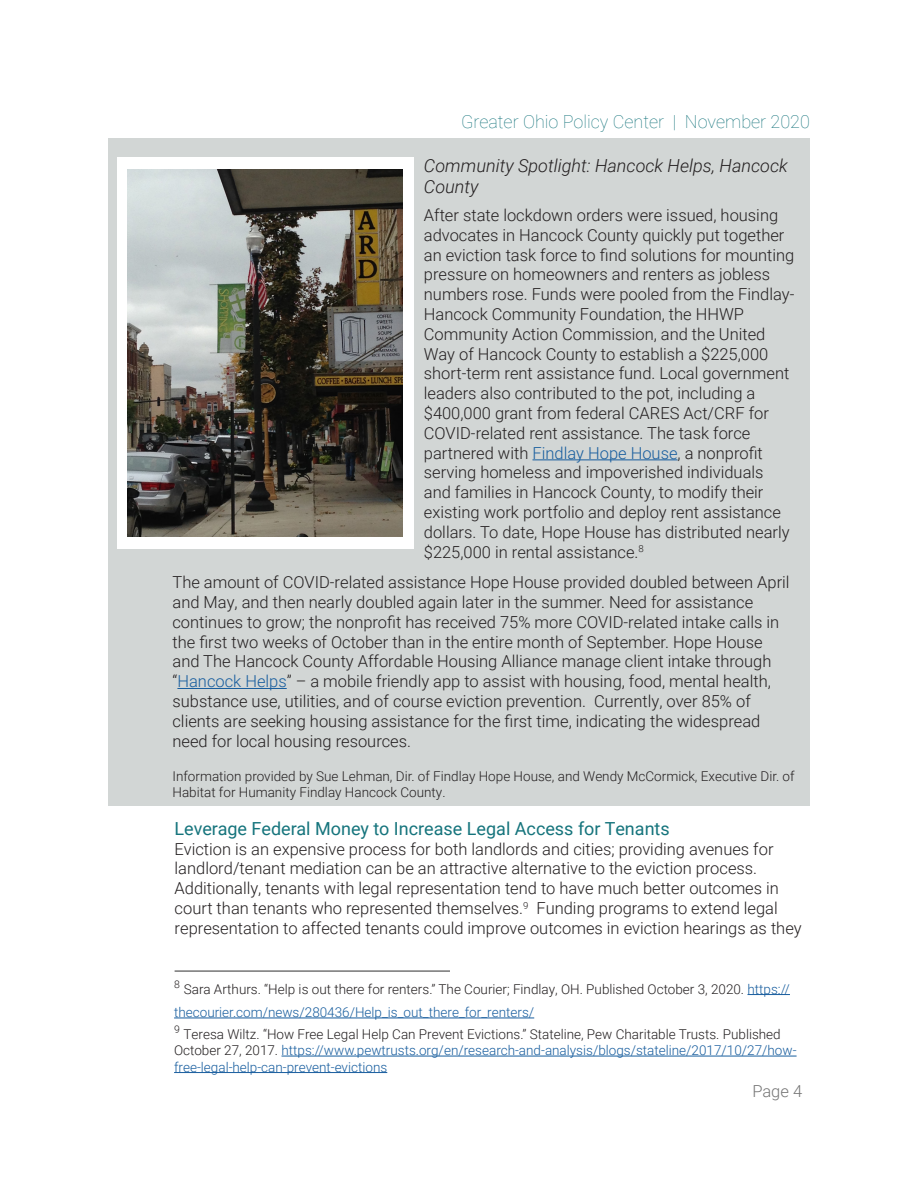
<style>
.page{position:relative;width:918px;height:1188px;background:#fff}
.page>*{position:absolute;margin:0;border:0;box-sizing:border-box;transform-origin:0 0}
.t1{font:18px "Roboto";color:#15747c}
.t2{font:italic 300 18px/21px "Roboto";color:#231f20}
.t3{font:100 18px "Roboto";color:#15747c}
.t4{font:300 16.5px/19.8px "Roboto";color:#231f20}
.t5{font:300 16.5px "Roboto";color:#757575}
.t6{font:300 13.5px/16.2px "Roboto";color:#231f20}
.t7{font:300 13.5px/16.5px "Roboto";color:#175d9e}
.s1{color:#175d9e}
.s2{color:#231f20}
</style>
<div class="page">
<div style="left:108px;top:138px;width:702px;height:668px;background:#d2d6d5"></div>
<hr style="left:532px;top:459px;width:146px;height:1px;background:#175d9e">
<hr style="left:177px;top:688px;width:110px;height:1px;background:#175d9e">
<div style="left:117px;top:157px;width:297px;height:392px;background:#fff"></div>
<img style="left:128px;top:170px;width:275px;height:366px">
<hr style="left:747px;top:994px;width:43px;height:1px;background:#175d9e">
<hr style="left:174px;top:1018px;width:360px;height:1px;background:#175d9e">
<hr style="left:282px;top:1056px;width:515px;height:1px;background:#175d9e">
<hr style="left:174px;top:1072px;width:213px;height:1px;background:#175d9e">
<hr style="left:175px;top:970px;width:275px;height:2px;background:#757575">
<p class="t3" style="left:461px;top:109px;width:350px">Greater Ohio Policy Center | November 2020</p>
<p class="t2" style="left:424px;top:154px;width:365px">Community Spotlight: Hancock Helps, Hancock<br>County</p>
<p class="t4" style="left:424px;top:205px;width:372px">After state lockdown orders were issued, housing advocates in Hancock County quickly put together an eviction task force to find solutions for mounting pressure on homeowners and renters as jobless numbers rose. Funds were pooled from the Findlay-Hancock Community Foundation, the HHWP Community Action Commission, and the United Way of Hancock County to establish a $225,000 short-term rent assistance fund. Local government leaders also contributed to the pot, including a $400,000 grant from federal CARES Act/CRF for COVID-related rent assistance. The task force partnered with <span class="s1">Findlay Hope House</span>, a nonprofit serving homeless and impoverished individuals and families in Hancock County, to modify their existing work portfolio and deploy rent assistance dollars. To date, Hope House has distributed nearly $225,000 in rental assistance.<sup>8</sup></p>
<p class="t4" style="left:172px;top:572px;width:619px">The amount of COVID-related assistance Hope House provided doubled between April and May, and then nearly doubled again later in the summer. Need for assistance continues to grow; the nonprofit has received 75% more COVID-related intake calls in the first two weeks of October than in the entire month of September. Hope House and The Hancock County Affordable Housing Alliance manage client intake through “<span class="s1">Hancock Helps</span>” – a mobile friendly app to assist with housing, food, mental health, substance use, utilities, and of course eviction prevention. Currently, over 85% of clients are seeking housing assistance for the first time, indicating the widespread need for local housing resources.</p>
<p class="t6" style="left:172px;top:767px;width:624px">Information provided by Sue Lehman, Dir. of Findlay Hope House, and Wendy McCormick, Executive Dir. of<br>Habitat for Humanity Findlay Hancock County.</p>
<p class="t1" style="left:175px;top:816px;width:497px">Leverage Federal Money to Increase Legal Access for Tenants</p>
<p class="t4" style="left:175px;top:838px;width:629px">Eviction is an expensive process for both landlords and cities; providing avenues for landlord/tenant mediation can be an attractive alternative to the eviction process.<br>Additionally, tenants with legal representation tend to have much better outcomes in court than tenants who represented themselves.<sup>9</sup> Funding programs to extend legal representation to affected tenants could improve outcomes in eviction hearings as they</p>
<p class="t6" style="left:174px;top:977px;width:617px;line-height:23.4px"><sup>8</sup> Sara Arthurs. “Help is out there for renters.” The Courier; Findlay, OH. Published October 3, 2020. <span class="s1">https:// thecourier.com/news/280436/Help_is_out_there_for_renters/</span></p>
<p class="t7" style="left:174px;top:1025px;width:624px"><sup>9</sup> <span class="s2">Teresa Wiltz. “How Free Legal Help Can Prevent Evictions.” Stateline, Pew Charitable Trusts. Published<br>October 27, 2017.</span> https://www.pewtrusts.org/en/research-and-analysis/blogs/stateline/2017/10/27/how&shy;free-legal-help-can-prevent-evictions</p>
<p class="t5" style="left:752px;top:1080px;width:51px">Page 4</p>
</div>
